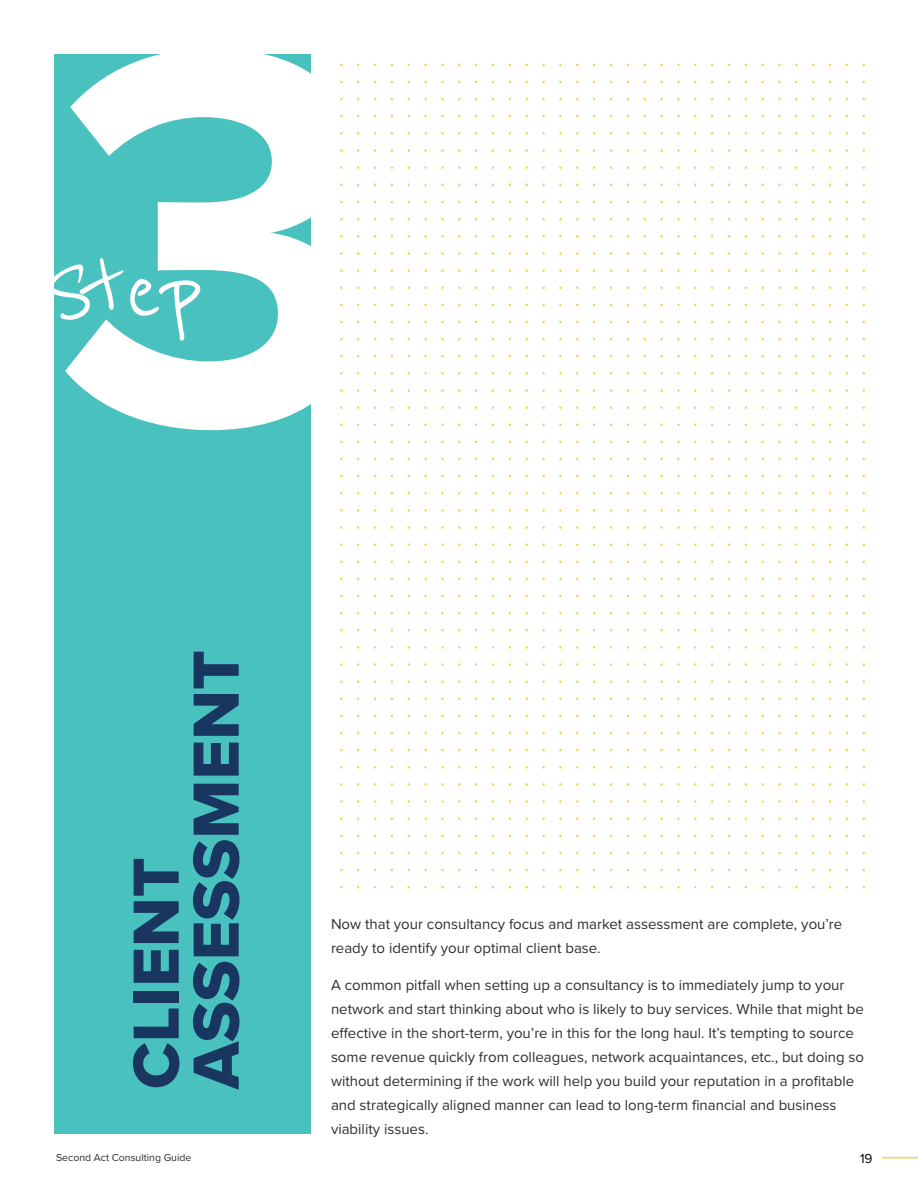
<style>
.page{position:relative;width:918px;height:1188px;background:#fff}
.page>*{position:absolute;margin:0;border:0;box-sizing:border-box;transform-origin:0 0}
.t1{font:67.5px/60px "Proxima Nova Extrabld";color:#183660}
.t2{font:15px/24px "Proxima Nova";color:#2f2f2f}
.t3{font:13.5px "Proxima Nova";color:#020304}
.t4{font:10.5px "Proxima Nova";color:#2f2f2f}
</style>
<div class="page">
<hr style="left:882px;top:1157px;width:36px;height:1px;background:#ffd048">
<div style="left:54px;top:54px;width:256px;height:1080px;background:#49c1bf"></div>
<svg style="left:65px;top:54px;width:245px;height:376px;fill:#fff"></svg>
<svg style="left:54px;top:258px;width:146px;height:83px"></svg>
<h1 class="t1" style="left:125px;top:1089px;width:440px;rotate:-90deg">CLIENT<br>ASSESSMENT</h1>
<p class="t2" style="left:331px;top:911px;width:513px">Now that your consultancy focus and market assessment are complete, you’re ready to identify your optimal client base.</p>
<p class="t2" style="left:331px;top:972px;width:535px">A common pitfall when setting up a consultancy is to immediately jump to your network and start thinking about who is likely to buy services. While that might be effective in the short-term, you’re in this for the long haul. It’s tempting to source some revenue quickly from colleagues, network acquaintances, etc., but doing so without determining if the work will help you build your reputation in a profitable and strategically aligned manner can lead to long-term financial and business viability issues.</p>
<p class="t4" style="left:56px;top:1150px;width:137px">Second Act Consulting Guide</p>
<p class="t3" style="left:860px;top:1148px;width:14px">19</p>
</div>
